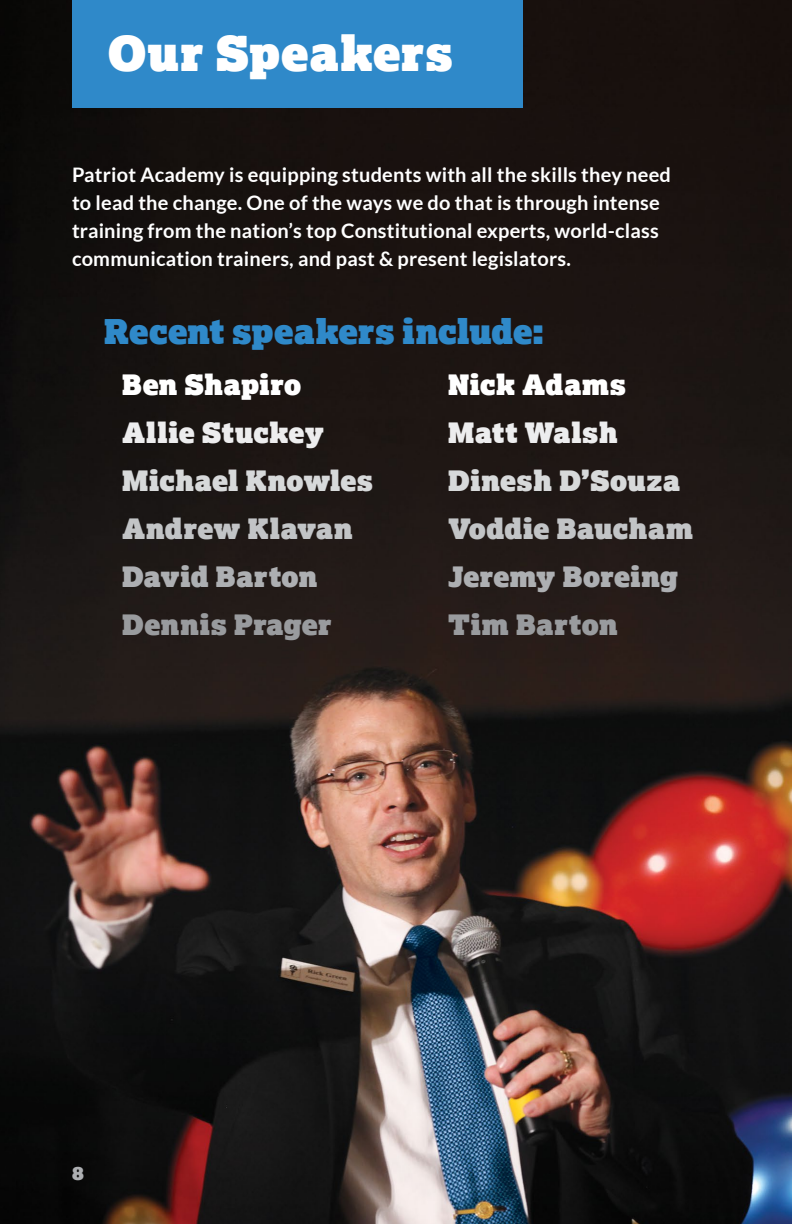
<style>
.page{position:relative;width:792px;height:1224px;background:#fff}
.page>*{position:absolute;margin:0;border:0;box-sizing:border-box;transform-origin:0 0}
.t1{font:48px "Lexia Advertising";letter-spacing:.025em;color:#fff}
.t2{font:34px "Lexia Advertising";letter-spacing:.005em;color:#2f89c9}
.t3{font:28px "Lexia Advertising";letter-spacing:.03em;color:#c2c4c6}
.t4{font:28px "Lexia Advertising";letter-spacing:.01em;color:#adafb2}
.t5{font:28px "Lexia Advertising";letter-spacing:.03em;color:#ededee}
.t6{font:28px "Lexia Advertising";letter-spacing:.03em;color:#999b9e}
.t7{font:28px "Lexia Advertising";letter-spacing:.03em;color:#fff}
.t8{font:28px "Lexia Advertising";letter-spacing:.005em;color:#d7d9da}
.t9{font:28px "Lexia Advertising";letter-spacing:.025em;color:#d7d9da}
.t10{font:700 20px/28px "Lato";letter-spacing:.01em;color:#fff}
.t11{font:18px "Lexia Advertising";color:#adafb2}
</style>
<div class="page">
<img style="left:0;top:0;width:792px;height:1224px">
<div style="left:72px;top:0;width:450px;height:107px;background:#2f89c9"></div>
<h1 class="t1" style="left:108px;top:23px;width:346px">Our Speakers</h1>
<p class="t10" style="left:72px;top:160px;width:601px">Patriot Academy is equipping students with all the skills they need to lead the change. One of the ways we do that is through intense training from the nation’s top Constitutional experts, world-class communication trainers, and past &amp; present legislators.</p>
<h2 class="t2" style="left:104px;top:309px;width:440px">Recent speakers include:</h2>
<h3 class="t7" style="left:122px;top:366px;width:181px">Ben Shapiro</h3>
<h3 class="t5" style="left:122px;top:414px;width:203px">Allie Stuckey</h3>
<h3 class="t8" style="left:122px;top:462px;width:252px">Michael Knowles</h3>
<h3 class="t3" style="left:122px;top:510px;width:232px">Andrew Klavan</h3>
<h3 class="t4" style="left:122px;top:558px;width:197px">David Barton</h3>
<h3 class="t6" style="left:122px;top:606px;width:211px">Dennis Prager</h3>
<h3 class="t7" style="left:448px;top:366px;width:179px">Nick Adams</h3>
<h3 class="t5" style="left:448px;top:414px;width:171px">Matt Walsh</h3>
<h3 class="t9" style="left:448px;top:462px;width:233px">Dinesh D’Souza</h3>
<h3 class="t3" style="left:448px;top:510px;width:247px">Voddie Baucham</h3>
<h3 class="t4" style="left:448px;top:558px;width:232px">Jeremy Boreing</h3>
<h3 class="t6" style="left:448px;top:606px;width:171px">Tim Barton</h3>
<p class="t11" style="left:72px;top:1161px;width:13px">8</p>
</div>
